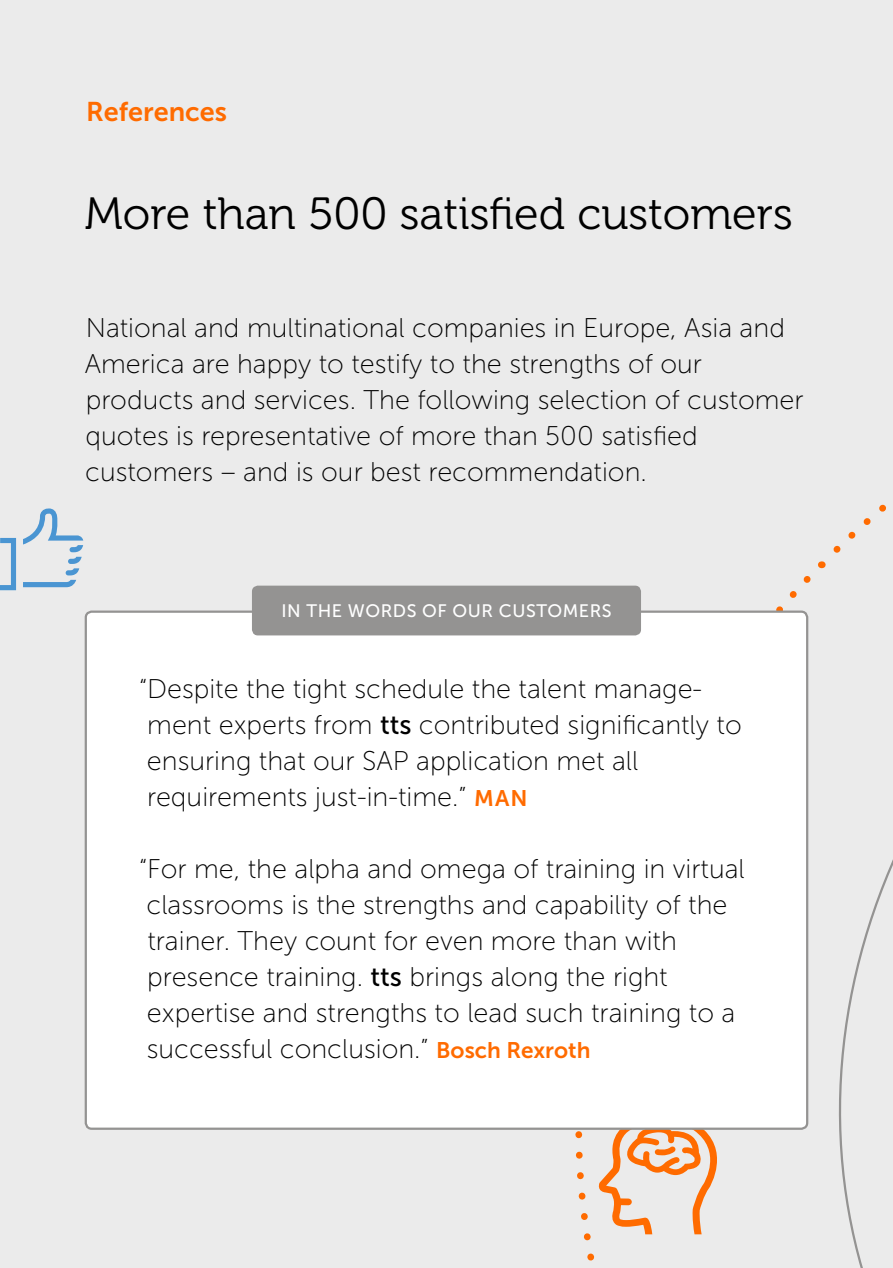
<style>
.page{position:relative;width:893px;height:1268px;background:#fff}
.page>*{position:absolute;margin:0;border:0;box-sizing:border-box;transform-origin:0 0}
.t1{font:45px "Museo 300";color:#000}
.t2{font:27px/36px "Museo Sans 100";color:#000}
.t3{font:27px "Museo Sans 700";color:#ff6b00}
.t4{font:18px "Museo Sans 500";letter-spacing:.03em;color:#fff}
.s1{font-family:"Museo Sans 500"}
.s2{font-family:"Museo Sans 700";font-size:22.5px;color:#ff6b00}
</style>
<div class="page">
<div style="left:0;top:0;width:893px;height:1267px;background:#ebebeb"></div>
<svg style="left:818px;top:562px;width:75px;height:705px"></svg>
<svg style="left:502px;top:576px;width:309px;height:685px"></svg>
<svg style="left:819px;top:504px;width:74px;height:64px"></svg>
<svg style="left:598px;top:1129px;width:134px;height:104px"></svg>
<div style="left:86px;top:611px;width:721px;height:517px;background:#fff;border-radius:6px"></div>
<div style="left:252px;top:585px;width:389px;height:50px;background:#949392;border-radius:6px"></div>
<svg style="left:0;top:538px;width:16px;height:52px"></svg>
<svg style="left:23px;top:508px;width:60px;height:79px"></svg>
<p class="t3" style="left:86px;top:97px;width:142px">References</p>
<h1 class="t1" style="left:85px;top:189px;width:710px">More than 500 satisfied customers</h1>
<p class="t2" style="left:85px;top:310px;width:720px">National and multinational companies in Europe, Asia and America are happy to testify to the strengths of our products and services. The following selection of customer quotes is representative of more than 500 satisfied customers – and is our best recommendation.</p>
<p class="t4" style="left:281px;top:601px;width:332px">IN THE WORDS OF OUR CUSTOMERS</p>
<p class="t2" style="left:139px;top:670px;width:604px">“Despite the tight schedule the talent manage&shy;ment experts from <span class="s1">tts</span> contributed significantly to ensuring that our SAP application met all requirements just-in-time.” <span class="s2">MAN</span></p>
<p class="t2" style="left:139px;top:850px;width:607px">“For me, the alpha and omega of training in virtual classrooms is the strengths and capability of the trainer. They count for even more than with presence training. <span class="s1">tts</span> brings along the right expertise and strengths to lead such training to a successful conclusion.” <span class="s2">Bosch Rexroth</span></p>
</div>
